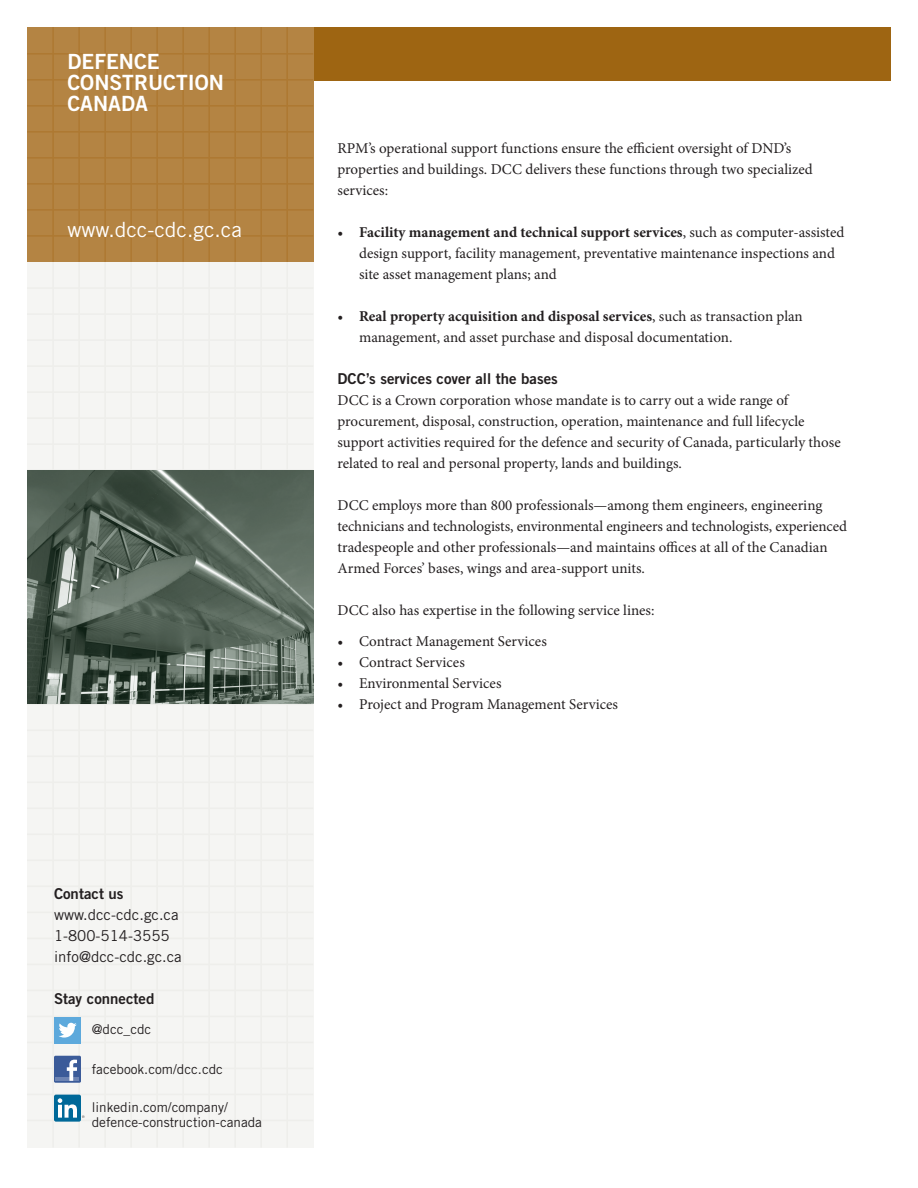
<style>
.page{position:relative;width:918px;height:1188px;background:#fff}
.page>*{position:absolute;margin:0;border:0;box-sizing:border-box;transform-origin:0 0}
.t1{font:21px/21px "Trade Gothic LT Std Bd 2";color:#fff}
.t2{font:21px "Trade Gothic LT Std";color:#fff}
.t3{font:15px/21px "Minion Pro";color:#231f20}
.t4{font:15px "Trade Gothic LT Std Bd 2";color:#231f20}
.t5{font:15px/21px "Trade Gothic LT Std";color:#231f20}
.t6{font:13.5px/15px "Trade Gothic LT Std";color:#231f20}
.s1{font-weight:700}
</style>
<div class="page">
<div style="left:27px;top:262px;width:286px;height:886px;background:#f5f5f3"></div>
<div style="left:315px;top:27px;width:576px;height:53px;background:#9e6512"></div>
<hr style="left:286px;top:262px;width:2px;height:886px;background:#eeeeeb">
<hr style="left:260px;top:262px;width:2px;height:886px;background:#eeeeeb">
<hr style="left:234px;top:262px;width:2px;height:886px;background:#eeeeeb">
<hr style="left:208px;top:262px;width:2px;height:886px;background:#eeeeeb">
<hr style="left:182px;top:262px;width:2px;height:886px;background:#eeeeeb">
<hr style="left:156px;top:262px;width:2px;height:886px;background:#eeeeeb">
<hr style="left:130px;top:262px;width:2px;height:886px;background:#eeeeeb">
<hr style="left:104px;top:262px;width:2px;height:886px;background:#eeeeeb">
<hr style="left:78px;top:262px;width:2px;height:886px;background:#eeeeeb">
<hr style="left:52px;top:262px;width:2px;height:886px;background:#eeeeeb">
<hr style="left:27px;top:287px;width:286px;height:2px;background:#eeeeeb">
<hr style="left:27px;top:313px;width:286px;height:2px;background:#eeeeeb">
<hr style="left:27px;top:339px;width:286px;height:2px;background:#eeeeeb">
<hr style="left:27px;top:365px;width:286px;height:2px;background:#eeeeeb">
<hr style="left:27px;top:391px;width:286px;height:2px;background:#eeeeeb">
<hr style="left:27px;top:417px;width:286px;height:2px;background:#eeeeeb">
<hr style="left:27px;top:443px;width:286px;height:2px;background:#eeeeeb">
<hr style="left:27px;top:469px;width:286px;height:2px;background:#eeeeeb">
<hr style="left:27px;top:703px;width:286px;height:2px;background:#eeeeeb">
<hr style="left:27px;top:730px;width:286px;height:1px;background:#eeeeeb">
<hr style="left:27px;top:756px;width:286px;height:1px;background:#eeeeeb">
<hr style="left:27px;top:782px;width:286px;height:1px;background:#eeeeeb">
<hr style="left:27px;top:808px;width:286px;height:1px;background:#eeeeeb">
<hr style="left:27px;top:834px;width:286px;height:1px;background:#eeeeeb">
<hr style="left:27px;top:860px;width:286px;height:1px;background:#eeeeeb">
<hr style="left:27px;top:885px;width:286px;height:2px;background:#eeeeeb">
<hr style="left:27px;top:912px;width:286px;height:1px;background:#eeeeeb">
<hr style="left:27px;top:938px;width:286px;height:1px;background:#eeeeeb">
<hr style="left:27px;top:964px;width:286px;height:1px;background:#eeeeeb">
<hr style="left:27px;top:990px;width:286px;height:1px;background:#eeeeeb">
<hr style="left:27px;top:1016px;width:286px;height:1px;background:#eeeeeb">
<hr style="left:27px;top:1042px;width:286px;height:1px;background:#eeeeeb">
<hr style="left:27px;top:1068px;width:286px;height:1px;background:#eeeeeb">
<hr style="left:27px;top:1094px;width:286px;height:1px;background:#eeeeeb">
<hr style="left:27px;top:1120px;width:286px;height:1px;background:#eeeeeb">
<div style="left:27px;top:27px;width:286px;height:235px;background:#b48443"></div>
<hr style="left:27px;top:235px;width:286px;height:2px;background:#ae7932">
<hr style="left:27px;top:209px;width:286px;height:2px;background:#ae7932">
<hr style="left:27px;top:183px;width:286px;height:2px;background:#ae7932">
<hr style="left:27px;top:157px;width:286px;height:2px;background:#ae7932">
<hr style="left:27px;top:131px;width:286px;height:2px;background:#ae7932">
<hr style="left:27px;top:105px;width:286px;height:2px;background:#ae7932">
<hr style="left:27px;top:79px;width:286px;height:2px;background:#ae7932">
<hr style="left:27px;top:53px;width:286px;height:2px;background:#ae7932">
<hr style="left:286px;top:27px;width:2px;height:235px;background:#ae7932">
<hr style="left:260px;top:27px;width:2px;height:235px;background:#ae7932">
<hr style="left:234px;top:27px;width:2px;height:235px;background:#ae7932">
<hr style="left:208px;top:27px;width:2px;height:235px;background:#ae7932">
<hr style="left:182px;top:27px;width:2px;height:235px;background:#ae7932">
<hr style="left:156px;top:27px;width:2px;height:235px;background:#ae7932">
<hr style="left:130px;top:27px;width:2px;height:235px;background:#ae7932">
<hr style="left:104px;top:27px;width:2px;height:235px;background:#ae7932">
<hr style="left:78px;top:27px;width:2px;height:235px;background:#ae7932">
<hr style="left:52px;top:27px;width:2px;height:235px;background:#ae7932">
<img style="left:27px;top:471px;width:286px;height:233px">
<div style="left:54px;top:1095px;width:27px;height:27px;background:#006999;border-radius:2px"></div>
<svg style="left:58px;top:1098px;width:27px;height:20px"></svg>
<div style="left:54px;top:1017px;width:27px;height:27px;background:#5da9dc"></div>
<svg style="left:59px;top:1023px;width:18px;height:15px"></svg>
<div style="left:54px;top:1056px;width:27px;height:27px;background:#3b5b99;border-radius:2px"></div>
<hr style="left:56px;top:1077px;width:23px;height:4px;background:#6d84b3">
<svg style="left:67px;top:1060px;width:10px;height:21px"></svg>
<h1 class="t1" style="left:68px;top:51px;width:158px">DEFENCE<br>CONSTRUCTION<br>CANADA</h1>
<h1 class="t2" style="left:68px;top:217px;width:176px">www.dcc-cdc.gc.ca</h1>
<p class="t4" style="left:54px;top:884px;width:71px">Contact us</p>
<p class="t5" style="left:54px;top:904px;width:129px">www.dcc-cdc.gc.ca<br>1-800-514-3555 info@dcc-cdc.gc.ca</p>
<p class="t4" style="left:54px;top:990px;width:102px">Stay connected</p>
<p class="t6" style="left:92px;top:1021px;width:61px">@dcc_cdc</p>
<p class="t6" style="left:92px;top:1061px;width:133px">facebook.com/dcc.cdc</p>
<p class="t6" style="left:92px;top:1100px;width:172px">linkedin.com/company/ defence-construction-canada</p>
<p class="t3" style="left:338px;top:138px;width:477px">RPM’s operational support functions ensure the efficient oversight of DND’s properties and buildings. DCC delivers these functions through two specialized services:</p>
<p class="t3" style="left:359px;top:222px;width:487px;text-indent:-22px">• <span class="s1">Facility management and technical support services</span>, such as computer-assisted design support, facility management, preventative maintenance inspections and site asset management plans; and</p>
<p class="t3" style="left:359px;top:306px;width:445px;text-indent:-22px">• <span class="s1">Real property acquisition and disposal services</span>, such as transaction plan management, and asset purchase and disposal documentation.</p>
<p class="t4" style="left:338px;top:369px;width:222px">DCC’s services cover all the bases</p>
<p class="t3" style="left:338px;top:390px;width:505px">DCC is a Crown corporation whose mandate is to carry out a wide range of procurement, disposal, construction, operation, maintenance and full lifecycle support activities required for the defence and security of Canada, particularly those related to real and personal property, lands and buildings.</p>
<p class="t3" style="left:338px;top:495px;width:511px">DCC employs more than 800 professionals—among them engineers, engineering technicians and technologists, environmental engineers and technologists, experienced tradespeople and other professionals—and maintains offices at all of the Canadian Armed Forces’ bases, wings and area-support units.</p>
<p class="t3" style="left:338px;top:600px;width:319px">DCC also has expertise in the following service lines:</p>
<p class="t3" style="left:338px;top:631px;width:211px">• Contract Management Services</p>
<p class="t3" style="left:338px;top:652px;width:129px">• Contract Services</p>
<p class="t3" style="left:338px;top:673px;width:166px">• Environmental Services</p>
<p class="t3" style="left:338px;top:694px;width:282px">• Project and Program Management Services</p>
</div>
